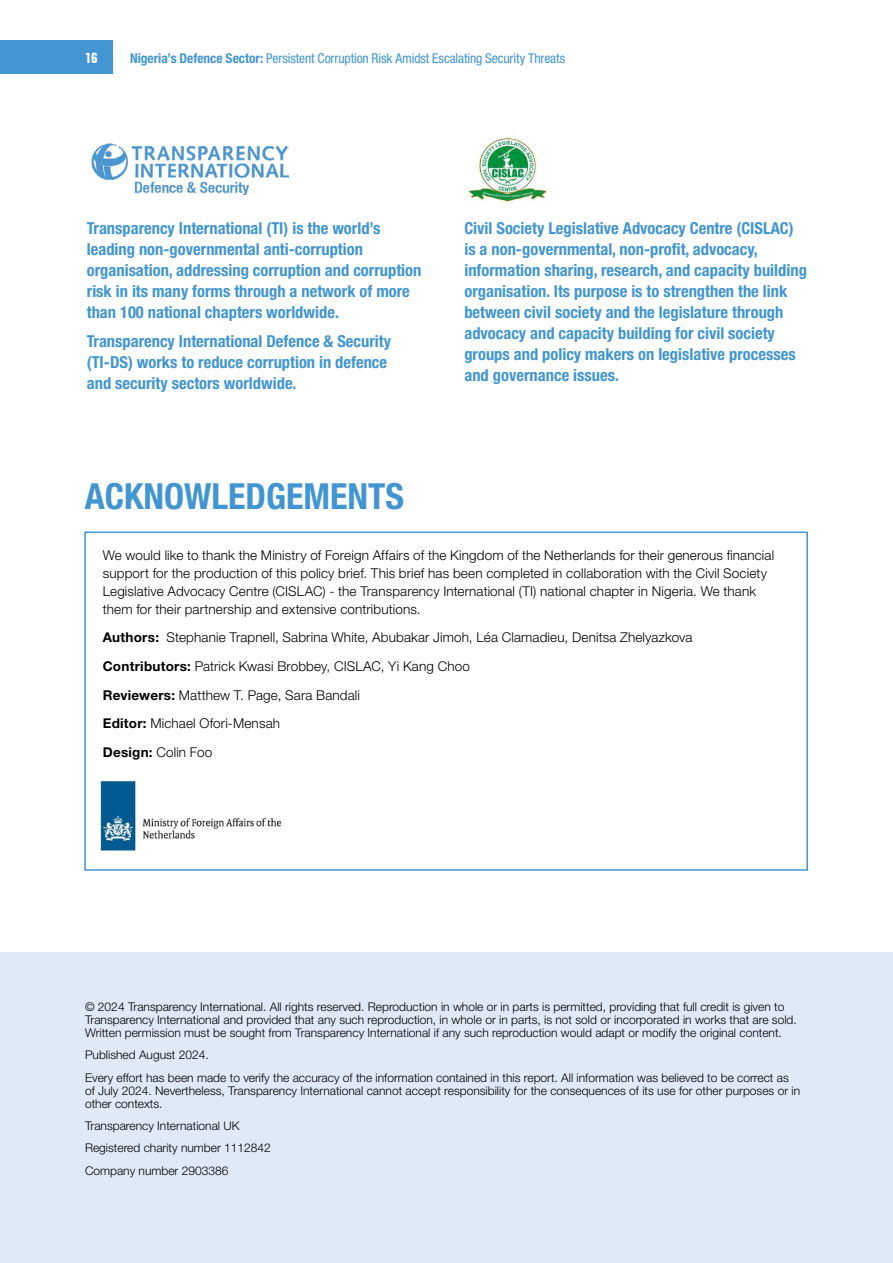
<style>
.page{position:relative;width:893px;height:1263px;background:#fff}
.page>*{position:absolute;margin:0;border:0;box-sizing:border-box;transform-origin:0 0}
.heading_1{font:700 condensed 36px "Helvetica Neue LT Pro";color:#4195d1}
.t1{font:700 condensed 16.5px/21px "Helvetica Neue LT Pro";color:#4195d1}
.t2{font:700 condensed 15px "Folio BT";color:#fff}
.Body_Copy{font:300 13.5px/18px "Helvetica Neue LT Pro";letter-spacing:.01em;color:#000}
.t3{font:condensed 13.5px "Helvetica Neue LT Pro";letter-spacing:-.01em;color:#4195d1}
.t4{font:300 12px/13.2px "Helvetica Neue LT Pro";color:#000}
.s1{font-weight:700}
</style>
<div class="page">
<div style="left:0;top:952px;width:893px;height:311px;background:#e0e9f7"></div>
<div style="left:84px;top:531px;width:724px;height:340px;border:2px solid #4195d1"></div>
<img style="left:100px;top:781px;width:182px;height:69px">
<img style="left:467px;top:136px;width:81px;height:68px">
<img style="left:92px;top:143px;width:196px;height:51px">
<div style="left:0;top:41px;width:113px;height:33px;background:#4195d1"></div>
<p class="t2" style="left:85px;top:49px;width:14px">16</p>
<p class="t3" style="left:130px;top:50px;width:436px"><span class="s1">Nigeria’s Defence Sector:</span> Persistent Corruption Risk Amidst Escalating Security Threats</p>
<p class="t1" style="left:87px;top:217px;width:336px">Transparency International (TI) is the world’s leading non-governmental anti-corruption organisation, addressing corruption and corruption risk in its many forms through a network of more than 100 national chapters worldwide.</p>
<p class="t1" style="left:87px;top:331px;width:306px">Transparency International Defence &amp; Security (TI-DS) works to reduce corruption in defence and security sectors worldwide.</p>
<p class="heading_1" style="left:85px;top:474px;width:321px">ACKNOWLEDGEMENTS</p>
<p class="t1" style="left:464px;top:217px;width:344px">Civil Society Legislative Advocacy Centre (CISLAC) is a non-governmental, non-profit, advocacy, information sharing, research, and capacity building organisation. Its purpose is to strengthen the link between civil society and the legislature through advocacy and capacity building for civil society groups and policy makers on legislative processes and governance issues.</p>
<p class="Body_Copy" style="left:103px;top:546px;width:673px">We would like to thank the Ministry of Foreign Affairs of the Kingdom of the Netherlands for their generous financial support for the production of this policy brief. This brief has been completed in collaboration with the Civil Society Legislative Advocacy Centre (CISLAC) - the Transparency International (TI) national chapter in Nigeria. We thank them for their partnership and extensive contributions.</p>
<p class="Body_Copy" style="left:103px;top:628px;width:591px"><span class="s1">Authors:</span> Stephanie Trapnell, Sabrina White, Abubakar Jimoh, Léa Clamadieu, Denitsa Zhelyazkova</p>
<p class="Body_Copy" style="left:103px;top:657px;width:369px"><span class="s1">Contributors:</span> Patrick Kwasi Brobbey, CISLAC, Yi Kang Choo</p>
<p class="Body_Copy" style="left:103px;top:685px;width:259px"><span class="s1">Reviewers:</span> Matthew T. Page, Sara Bandali</p>
<p class="Body_Copy" style="left:103px;top:714px;width:179px"><span class="s1">Editor:</span> Michael Ofori-Mensah</p>
<p class="Body_Copy" style="left:103px;top:743px;width:111px"><span class="s1">Design:</span> Colin Foo</p>
<p class="t4" style="left:85px;top:1000px;width:713px">© 2024 Transparency International. All rights reserved. Reproduction in whole or in parts is permitted, providing that full credit is given to<br>Transparency International and provided that any such reproduction, in whole or in parts, is not sold or incorporated in works that are sold.<br>Written permission must be sought from Transparency International if any such reproduction would adapt or modify the original content.</p>
<p class="t4" style="left:85px;top:1048px;width:125px">Published August 2024.</p>
<p class="t4" style="left:85px;top:1070px;width:717px">Every effort has been made to verify the accuracy of the information contained in this report. All information was believed to be correct as of July 2024. Nevertheless, Transparency International cannot accept responsibility for the consequences of its use for other purposes or in other contexts.</p>
<p class="t4" style="left:85px;top:1119px;width:156px">Transparency International UK</p>
<p class="t4" style="left:85px;top:1141px;width:187px">Registered charity number 1112842</p>
<p class="t4" style="left:85px;top:1163px;width:145px">Company number 2903386</p>
</div>
